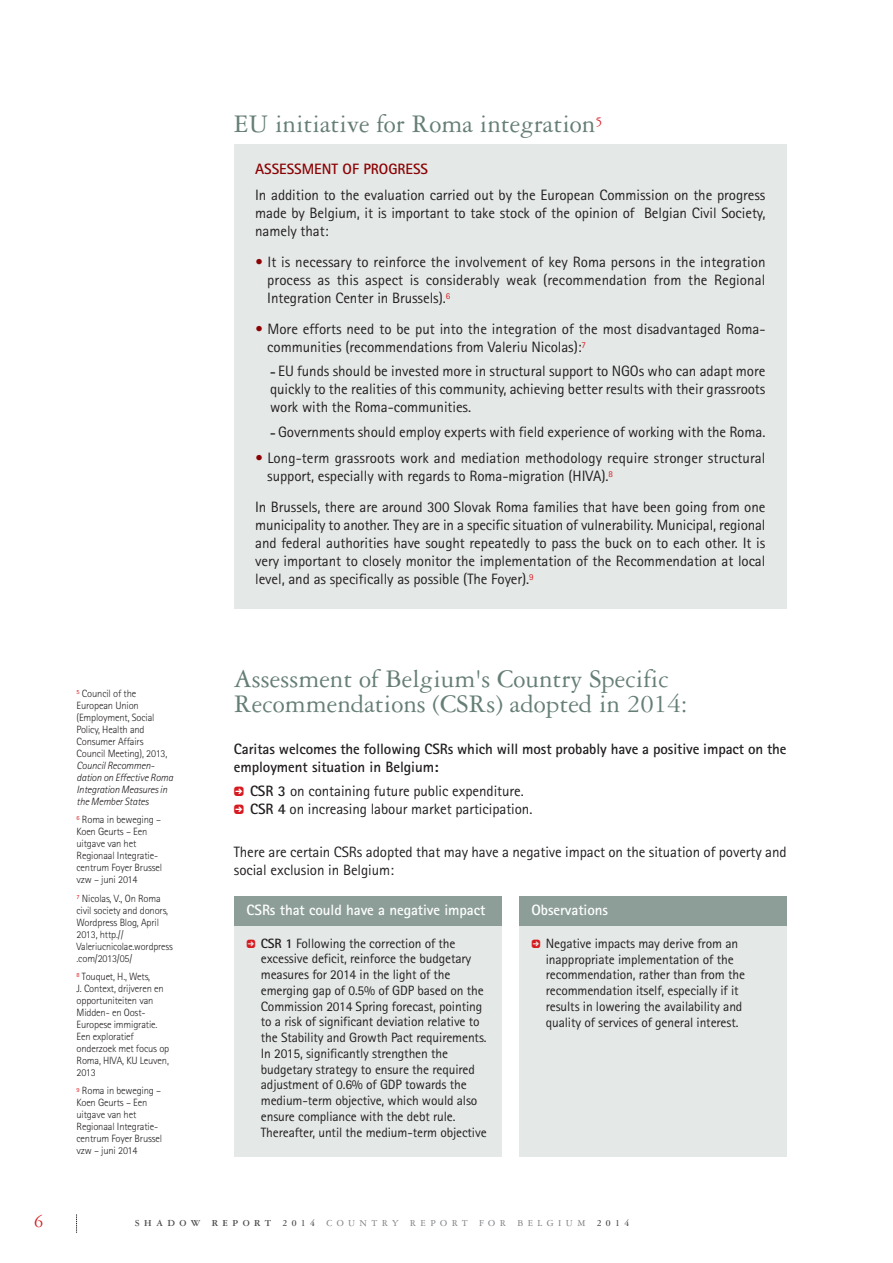
<style>
.page{position:relative;width:893px;height:1263px;background:#fff}
.page>*{position:absolute;margin:0;border:0;box-sizing:border-box;transform-origin:0 0}
.t1{font:27px/25.5px "Garamond 3 LT Std";color:#657e76}
.t2{font:18px "Garamond 3 LT Std";color:#d71920}
.t3{font:15px/18px "Rotis Sans Serif";letter-spacing:-.005em;color:#231f20}
.t4{font:700 15px/18px "Rotis Sans Serif";letter-spacing:-.005em;color:#231f20}
.t5{font:700 15px "Rotis Sans Serif";letter-spacing:-.005em;color:#fff}
.t6{font:700 15px "Rotis Sans Serif";color:#8b0204}
.t7{font:13.5px/15.8px "Rotis Sans Serif";letter-spacing:-.01em;color:#231f20}
.t8{font:300 10.5px/12px "Rotis Sans Serif";letter-spacing:-.015em;color:#231f20}
.t9{font:italic 300 10.5px/12px "Rotis Sans Serif";letter-spacing:-.015em;color:#231f20}
.t10{font:9.75px "Garamond 3 LT Std";letter-spacing:.45em;color:#808285}
.s1{font-weight:700;color:#8b0204}
.s2{font-weight:800;font-size:12px}
.s3{font-family:"Click Bits Arrow Pods 1";font-size:13.5px;color:#d71920}
.s4{font-weight:700}
.s5{font-family:"Click Bits Arrow Pods 1";font-size:12px;color:#d71920}
.s6{font-weight:700;color:#4c4c4e}
</style>
<div class="page">
<svg style="left:76px;top:1214px;width:1px;height:19px"></svg>
<div style="left:234px;top:144px;width:553px;height:464px;background:#e4e8e6"></div>
<div style="left:234px;top:896px;width:268px;height:261px;background:#e4e8e6"></div>
<div style="left:519px;top:896px;width:268px;height:261px;background:#e4e8e6"></div>
<div style="left:234px;top:896px;width:268px;height:30px;background:#8c9e97"></div>
<div style="left:519px;top:896px;width:268px;height:30px;background:#8c9e97"></div>
<p class="t8" style="left:77px;top:688px;width:92px"><sup>5</sup> Council of the<br>European Union (Employment, Social<br>Policy, Health and<br>Consumer Affairs<br>Council Meeting), 2013,</p>
<p class="t9" style="left:77px;top:760px;width:98px">Council Recommen - dation on Effective Roma<br>Integration Measures in the Member States</p>
<p class="t8" style="left:77px;top:815px;width:87px"><sup>6</sup> Roma in beweging –<br>Koen Geurts – Een uitgave van het<br>Regionaal Integratie - centrum Foyer Brussel vzw – juni 2014</p>
<p class="t8" style="left:77px;top:893px;width:98px"><sup>7</sup> Nicolas, V., On Roma civil society and donors,<br>Wordpress Blog, April<br>2013, http.//<br>Valeriucnicolae.wordpress .com/2013/05/</p>
<p class="t8" style="left:77px;top:971px;width:94px"><sup>8</sup> Touquet, H., Wets,<br>J. Context, drijveren en opportuniteiten van<br>Midden- en Oost-<br>Europese immigratie.<br>Een exploratief onderzoek met focus op<br>Roma, HIVA, KU Leuven,<br>2013</p>
<p class="t8" style="left:77px;top:1086px;width:87px"><sup>9</sup> Roma in beweging –<br>Koen Geurts – Een uitgave van het<br>Regionaal Integratie - centrum Foyer Brussel vzw – juni 2014</p>
<h1 class="t1" style="left:234px;top:113px;width:370px">EU initiative for Roma integration<sup>5</sup></h1>
<p class="t6" style="left:255px;top:163px;width:174px">ASSESSMENT OF PROGRESS</p>
<p class="t3" style="left:255px;top:188px;width:512px;text-align:justify">In addition to the evaluation carried out by the European Commission on the progress made by Belgium, it is important to take stock of the opinion of Belgian Civil Society, namely that:</p>
<p class="t3" style="left:267px;top:254px;width:500px;text-align:justify;text-indent:-12px"><span class="s1">•</span> It is necessary to reinforce the involvement of key Roma persons in the integration process as this aspect is considerably weak (recommendation from the Regional Integration Center in Brussels).<sup>6</sup></p>
<p class="t3" style="left:267px;top:321px;width:500px;text-indent:-12px"><span class="s1">•</span> More efforts need to be put into the integration of the most disadvantaged Roma&shy;communities (recommendations from Valeriu Nicolas):<sup>7</sup></p>
<p class="t3" style="left:270px;top:364px;width:497px;text-align:justify"><span class="s2">-</span> EU funds should be invested more in structural support to NGOs who can adapt more quickly to the realities of this community, achieving better results with their grassroots work with the Roma-communities.</p>
<p class="t3" style="left:270px;top:424px;width:497px"><span class="s2">-</span> Governments should employ experts with field experience of working with the Roma.</p>
<p class="t3" style="left:267px;top:450px;width:500px;text-indent:-12px"><span class="s1">•</span> Long-term grassroots work and mediation methodology require stronger structural support, especially with regards to Roma-migration (HIVA).<sup>8</sup></p>
<p class="t3" style="left:255px;top:499px;width:512px;text-align:justify">In Brussels, there are around 300 Slovak Roma families that have been going from one municipality to another. They are in a specific situation of vulnerability. Municipal, regional and federal authorities have sought repeatedly to pass the buck on to each other. It is very important to closely monitor the implementation of the Recommendation at local level, and as specifically as possible (The Foyer).<sup>9</sup></p>
<h1 class="t1" style="left:234px;top:668px;width:455px">Assessment of Belgium's Country Specific<br>Recommendations (CSRs) adopted in 2014:</h1>
<p class="t4" style="left:234px;top:741px;width:554px">Caritas welcomes the following CSRs which will most probably have a positive impact on the employment situation in Belgium:</p>
<p class="t3" style="left:234px;top:784px;width:300px"><span class="s3">5</span> <span class="s4">CSR 3</span> on containing future public expenditure.<br><span class="s3">5</span> <span class="s4">CSR 4</span> on increasing labour market participation.</p>
<p class="t3" style="left:234px;top:844px;width:554px">There are certain CSRs adopted that may have a negative impact on the situation of poverty and social exclusion in Belgium:</p>
<p class="t5" style="left:247px;top:905px;width:240px">CSRs that could have a negative impact</p>
<p class="t7" style="left:261px;top:936px;width:227px;text-indent:-14px"><span class="s5">5</span> <span class="s4">CSR 1</span> Following the correction of the excessive deficit, reinforce the budgetary measures for 2014 in the light of the emerging gap of 0.5% of GDP based on the Commission 2014 Spring forecast, pointing to a risk of significant deviation relative to the Stability and Growth Pact requirements.<br>In 2015, significantly strengthen the budgetary strategy to ensure the required adjustment of 0.6% of GDP towards the medium-term objective, which would also ensure compliance with the debt rule.<br>Thereafter, until the medium-term objective</p>
<p class="t5" style="left:531px;top:905px;width:78px">Observations</p>
<p class="t7" style="left:546px;top:937px;width:201px;text-indent:-14px"><span class="s5">5</span> Negative impacts may derive from an inappropriate implementation of the recommendation, rather than from the recommendation itself, especially if it results in lowering the availability and quality of services of general interest.</p>
<p class="t2" style="left:34px;top:1216px;width:10px">6</p>
<p class="t10" style="left:135px;top:1220px;width:496px"><span class="s6">SHADOW REPORT 2014</span> COUNTRY REPORT FOR BELGIUM <span class="s6">2014</span></p>
</div>
